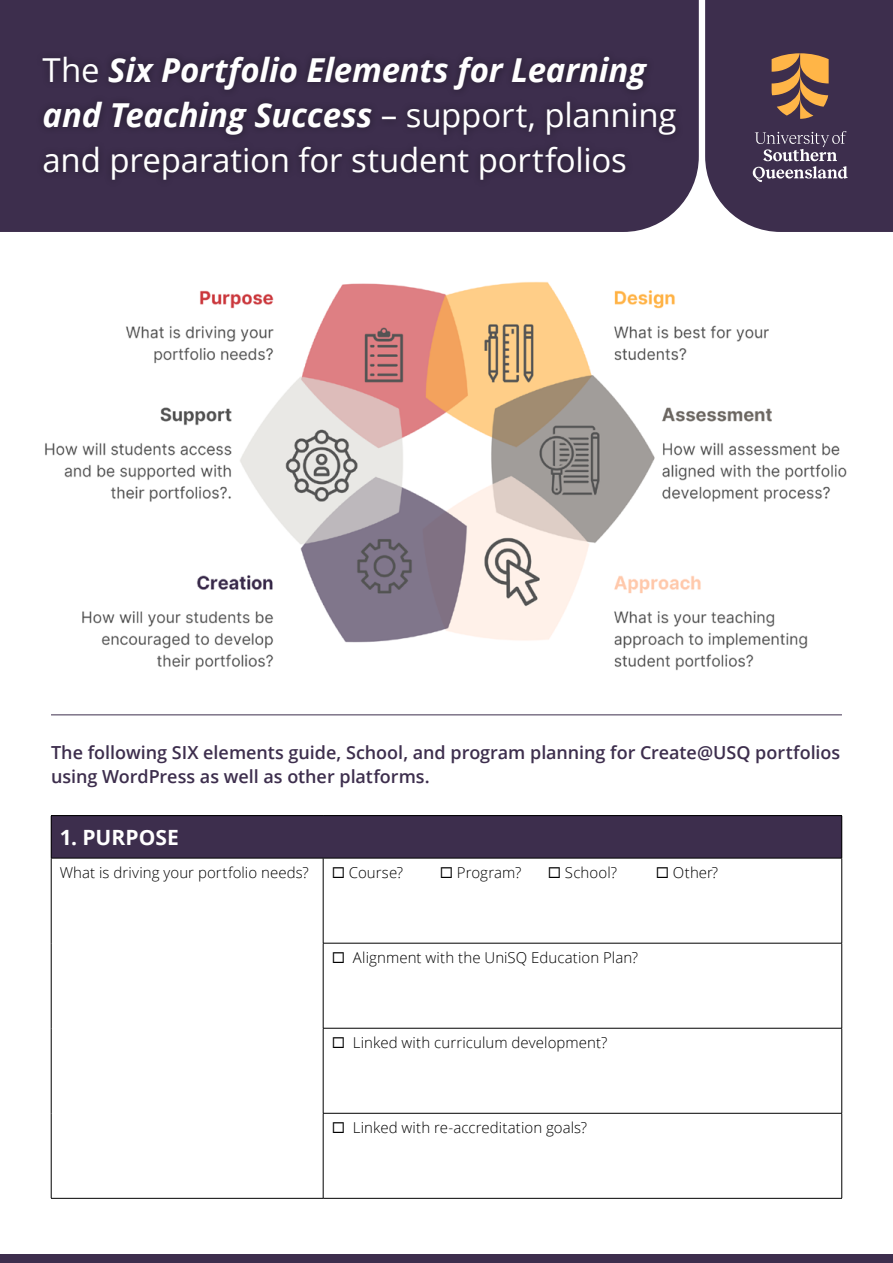
<style>
.page{position:relative;width:893px;height:1263px;background:#fff}
.page>*{position:absolute;margin:0;border:0;box-sizing:border-box;transform-origin:0 0}
.t1{font:33px/45px "Open Sans";letter-spacing:-.005em;color:#fff}
.t2{font:700 21px "Open Sans";color:#fff}
.t3{font:600 18px/24px "Open Sans";color:#3d2e4d}
.t4{font:300 15px "Open Sans";letter-spacing:.005em;color:#000}
.s1{font-weight:700;font-style:italic}
</style>
<div class="page">
<img style="left:45px;top:281px;width:802px;height:390px">
<div style="left:0;top:0;width:893px;height:232px;background:#3d2e4d"></div>
<svg style="left:753px;top:131px;width:95px;height:51px"></svg>
<svg style="left:772px;top:53px;width:57px;height:66px"></svg>
<hr style="left:51px;top:715px;width:791px;height:1px;background:#3d2e4d">
<div style="left:0;top:1254px;width:893px;height:9px;background:#3d2e4d"></div>
<div style="left:35px;top:49px;width:649px;height:140px;background:#3a2c49"></div>
<div style="left:51px;top:816px;width:791px;height:42px;background:#3d2e4d"></div>
<hr style="left:51px;top:815px;width:272px;height:1px;background:#000">
<hr style="left:51px;top:816px;width:1px;height:42px;background:#000">
<hr style="left:323px;top:815px;width:519px;height:1px;background:#000">
<hr style="left:841px;top:816px;width:1px;height:42px;background:#000">
<hr style="left:51px;top:858px;width:272px;height:1px;background:#000">
<hr style="left:51px;top:858px;width:1px;height:85px;background:#000">
<hr style="left:323px;top:858px;width:519px;height:1px;background:#000">
<hr style="left:323px;top:858px;width:1px;height:85px;background:#000">
<hr style="left:841px;top:858px;width:1px;height:85px;background:#000">
<hr style="left:51px;top:943px;width:1px;height:85px;background:#000">
<hr style="left:323px;top:943px;width:519px;height:1px;background:#000">
<hr style="left:323px;top:943px;width:1px;height:85px;background:#000">
<hr style="left:841px;top:943px;width:1px;height:85px;background:#000">
<hr style="left:51px;top:1028px;width:1px;height:85px;background:#000">
<hr style="left:323px;top:1028px;width:519px;height:1px;background:#000">
<hr style="left:323px;top:1028px;width:1px;height:85px;background:#000">
<hr style="left:841px;top:1028px;width:1px;height:85px;background:#000">
<hr style="left:51px;top:1113px;width:1px;height:85px;background:#000">
<hr style="left:323px;top:1113px;width:519px;height:1px;background:#000">
<hr style="left:323px;top:1113px;width:1px;height:85px;background:#000">
<hr style="left:841px;top:1113px;width:1px;height:85px;background:#000">
<hr style="left:51px;top:1198px;width:272px;height:1px;background:#000">
<hr style="left:323px;top:1198px;width:519px;height:1px;background:#000">
<h1 class="t1" style="left:43px;top:47px;width:635px">The <span class="s1">Six Portfolio Elements for Learning and Teaching Success</span> – support, planning and preparation for student portfolios</h1>
<p class="t3" style="left:51px;top:740px;width:791px">The following SIX elements guide, School, and program planning for Create@USQ portfolios using WordPress as well as other platforms.</p>
<h2 class="t2" style="left:60px;top:822px;width:121px">1. PURPOSE</h2>
<p class="t4" style="left:60px;top:862px;width:251px">What is driving your portfolio needs?</p>
<p class="t4" style="left:332px;top:862px;width:73px">◻ Course?</p>
<p class="t4" style="left:440px;top:862px;width:83px">◻ Program?</p>
<p class="t4" style="left:548px;top:862px;width:71px">◻ School?</p>
<p class="t4" style="left:656px;top:862px;width:64px">◻ Other?</p>
<p class="t4" style="left:332px;top:947px;width:308px">◻ Alignment with the UniSQ Education Plan?</p>
<p class="t4" style="left:332px;top:1032px;width:277px">◻ Linked with curriculum development?</p>
<p class="t4" style="left:332px;top:1117px;width:257px">◻ Linked with re-accreditation goals?</p>
</div>
